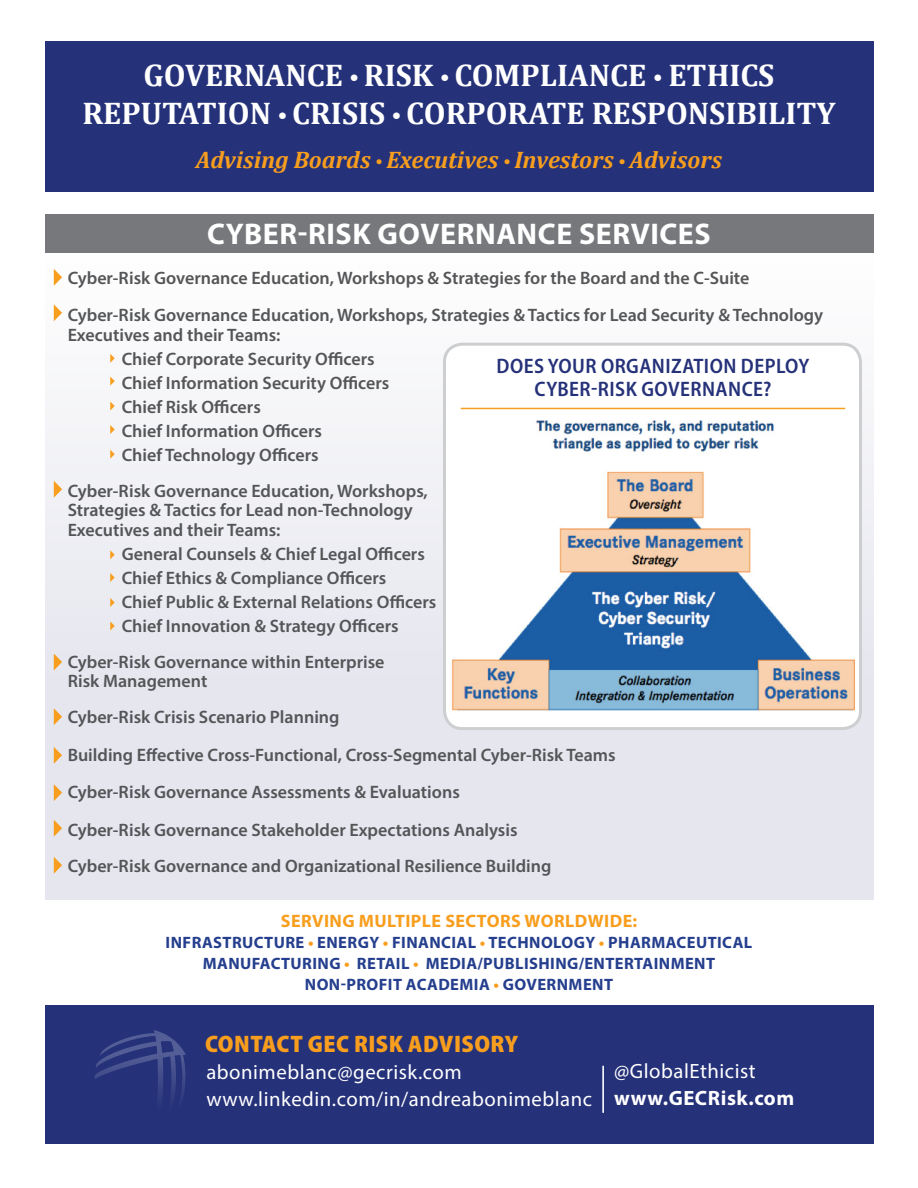
<style>
.page{position:relative;width:918px;height:1188px;background:#fff}
.page>*{position:absolute;margin:0;border:0;box-sizing:border-box;transform-origin:0 0}
.t1{font:700 31.5px "Cambria";color:#fff}
.t2{font:700 30px "Myriad Pro";letter-spacing:.02em;color:#fff}
.t3{font:italic 700 24px "Cambria";color:#f89e1e}
.t4{font:900 semi-condensed 24px "Myriad Pro";letter-spacing:.02em;color:#f89e1e}
.t5{font:600 semi-condensed 21px/22.5px "Myriad Pro";letter-spacing:.02em;color:#253179;text-align:center}
.t6{font:20.7px "Myriad Pro";letter-spacing:.025em;color:#fff}
.t7{font:700 20.7px "Myriad Pro";letter-spacing:.025em;color:#fff}
.t8{font:600 18px/19.5px "Myriad Pro";color:#545557}
.t9{font:700 18px "Myriad Pro";letter-spacing:.025em;color:#f89e1e}
.t10{font:700 16.5px/21px "Myriad Pro";letter-spacing:.025em;color:#253f8e;text-align:center}
.s1{font-family:"Myriad Pro";font-weight:400}
.s2{font-family:"Myriad Pro";font-weight:400;font-style:normal}
.s3{color:#f89e1e}
</style>
<div class="page">
<div style="left:45px;top:214px;width:828px;height:686px;background:linear-gradient(to bottom,#fdfdfd,#e0e1ea)"></div>
<div style="left:45px;top:1006px;width:828px;height:138px;background:#253179"></div>
<div style="left:45px;top:214px;width:828px;height:39px;background:#76787b"></div>
<div style="left:45px;top:41px;width:828px;height:151px;background:#253179"></div>
<svg style="left:95px;top:1030px;width:91px;height:69px"></svg>
<hr style="left:602px;top:1066px;width:2px;height:47px;background:#fff">
<svg style="left:54px;top:269px;width:8px;height:17px"></svg>
<svg style="left:54px;top:304px;width:8px;height:17px"></svg>
<svg style="left:54px;top:654px;width:8px;height:17px"></svg>
<svg style="left:54px;top:481px;width:8px;height:17px"></svg>
<svg style="left:54px;top:708px;width:8px;height:17px"></svg>
<svg style="left:54px;top:747px;width:8px;height:17px"></svg>
<svg style="left:54px;top:784px;width:8px;height:17px"></svg>
<svg style="left:54px;top:820px;width:8px;height:17px"></svg>
<svg style="left:54px;top:857px;width:8px;height:17px"></svg>
<svg style="left:110px;top:550px;width:5px;height:9px"></svg>
<svg style="left:110px;top:573px;width:5px;height:9px"></svg>
<svg style="left:110px;top:598px;width:5px;height:9px"></svg>
<svg style="left:110px;top:621px;width:5px;height:10px"></svg>
<svg style="left:110px;top:354px;width:5px;height:9px"></svg>
<svg style="left:110px;top:377px;width:5px;height:9px"></svg>
<svg style="left:110px;top:402px;width:5px;height:9px"></svg>
<svg style="left:110px;top:425px;width:5px;height:9px"></svg>
<svg style="left:110px;top:450px;width:5px;height:9px"></svg>
<div style="left:444px;top:344px;width:417px;height:385px;background:#fff;border-radius:18px"></div>
<div style="left:443px;top:343px;width:419px;height:387px;border:3px solid #cdced0;border-radius:18px"></div>
<hr style="left:461px;top:408px;width:384px;height:1px;background:#f89e1e">
<img style="left:452px;top:420px;width:403px;height:291px">
<p class="t1" style="left:144px;top:53px;width:632px">GOVERNANCE <span class="s1">•</span> RISK <span class="s1">•</span> COMPLIANCE <span class="s1">•</span> ETHICS</p>
<p class="t1" style="left:82px;top:91px;width:755px">REPUTATION <span class="s1">•</span> CRISIS <span class="s1">•</span> CORPORATE RESPONSIBILITY</p>
<p class="t3" style="left:196px;top:142px;width:528px">Advising Boards <span class="s2">•</span> Executives <span class="s2">•</span> Investors <span class="s2">•</span> Advisors</p>
<p class="t2" style="left:207px;top:215px;width:505px">CYBER-RISK GOVERNANCE SERVICES</p>
<p class="t8" style="left:68px;top:267px;width:683px">Cyber-Risk Governance Education, Workshops &amp; Strategies for the Board and the C-Suite</p>
<p class="t8" style="left:68px;top:305px;width:757px">Cyber-Risk Governance Education, Workshops, Strategies &amp; Tactics for Lead Security &amp; Technology<br>Executives and their Teams:</p>
<p class="t8" style="left:122px;top:348px;width:255px">Chief Corporate Security Officers</p>
<p class="t8" style="left:122px;top:372px;width:269px">Chief Information Security Officers</p>
<p class="t8" style="left:122px;top:396px;width:141px">Chief Risk Officers</p>
<p class="t8" style="left:122px;top:420px;width:202px">Chief Information Officers</p>
<p class="t8" style="left:122px;top:444px;width:198px">Chief Technology Officers</p>
<p class="t8" style="left:68px;top:480px;width:362px">Cyber-Risk Governance Education, Workshops,<br>Strategies &amp; Tactics for Lead non-Technology<br>Executives and their Teams:</p>
<p class="t8" style="left:122px;top:543px;width:305px">General Counsels &amp; Chief Legal Officers</p>
<p class="t8" style="left:122px;top:567px;width:266px">Chief Ethics &amp; Compliance Officers</p>
<p class="t8" style="left:122px;top:591px;width:316px">Chief Public &amp; External Relations Officers</p>
<p class="t8" style="left:122px;top:615px;width:279px">Chief Innovation &amp; Strategy Officers</p>
<p class="t8" style="left:68px;top:651px;width:318px">Cyber-Risk Governance within Enterprise<br>Risk Management</p>
<p class="t8" style="left:68px;top:707px;width:273px">Cyber-Risk Crisis Scenario Planning</p>
<p class="t8" style="left:68px;top:744px;width:550px">Building Effective Cross-Functional, Cross-Segmental Cyber-Risk Teams</p>
<p class="t8" style="left:68px;top:782px;width:394px">Cyber-Risk Governance Assessments &amp; Evaluations</p>
<p class="t8" style="left:68px;top:819px;width:451px">Cyber-Risk Governance Stakeholder Expectations Analysis</p>
<p class="t8" style="left:68px;top:855px;width:485px">Cyber-Risk Governance and Organizational Resilience Building</p>
<p class="t5" style="left:497px;top:355px;width:314px">DOES YOUR ORGANIZATION DEPLOY<br>CYBER-RISK GOVERNANCE?</p>
<p class="t9" style="left:281px;top:909px;width:358px">SERVING MULTIPLE SECTORS WORLDWIDE:</p>
<p class="t10" style="left:166px;top:931px;width:588px">INFRASTRUCTURE <span class="s3">•</span> ENERGY <span class="s3">•</span> FINANCIAL <span class="s3">•</span> TECHNOLOGY <span class="s3">•</span> PHARMACEUTICAL<br>MANUFACTURING <span class="s3">•</span> RETAIL <span class="s3">•</span> MEDIA/PUBLISHING/ENTERTAINMENT</p>
<p class="t10" style="left:305px;top:973px;width:310px">NON-PROFIT ACADEMIA <span class="s3">•</span> GOVERNMENT</p>
<p class="t4" style="left:205px;top:1030px;width:315px">CONTACT GEC RISK ADVISORY</p>
<p class="t6" style="left:206px;top:1059px;width:257px">abonimeblanc@gecrisk.com</p>
<p class="t6" style="left:206px;top:1086px;width:387px">www.linkedin.com/in/andreabonimeblanc</p>
<p class="t6" style="left:614px;top:1059px;width:143px">@GlobalEthicist</p>
<p class="t7" style="left:614px;top:1085px;width:182px">www.GECRisk.com</p>
</div>
